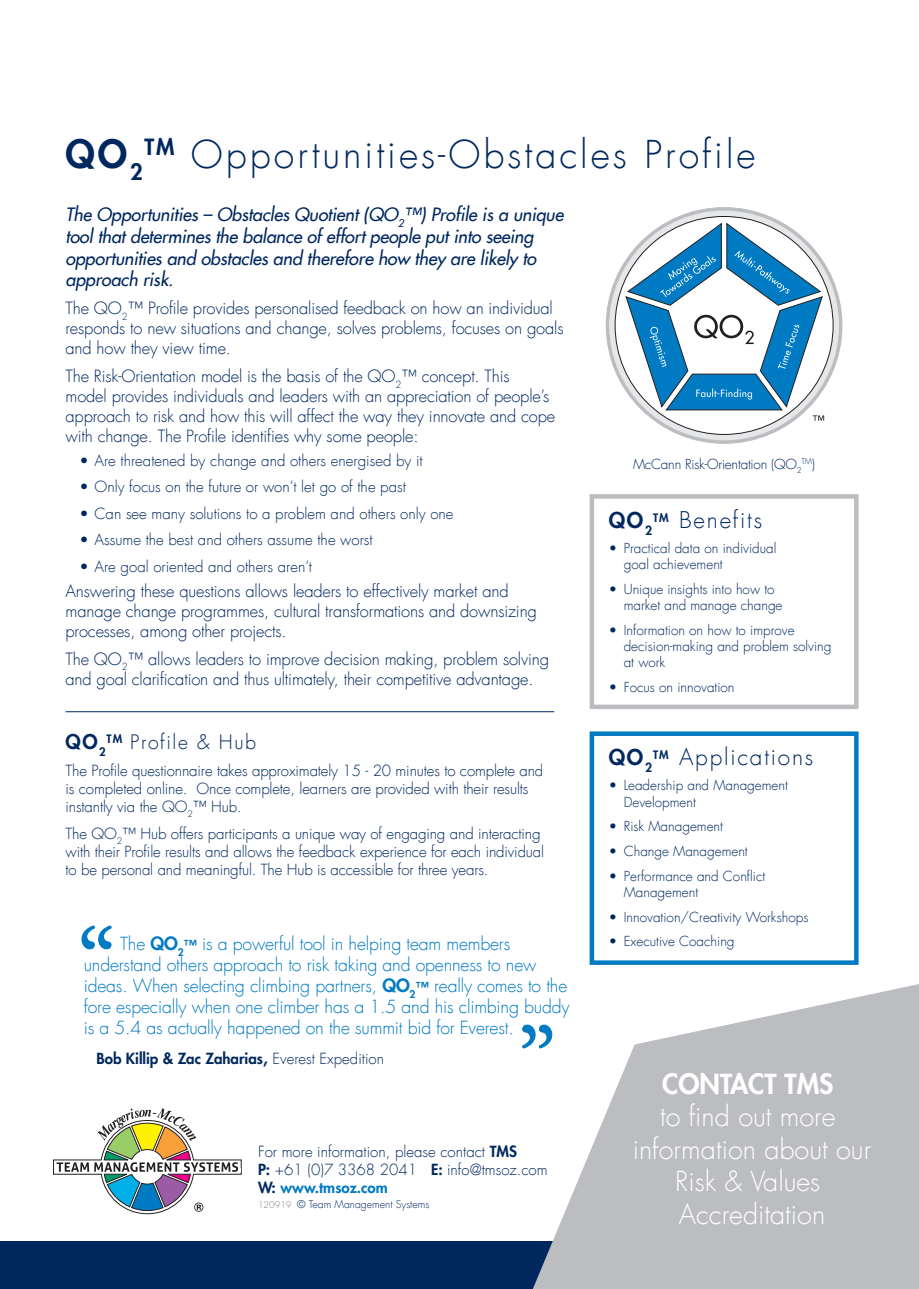
<style>
.page{position:relative;width:919px;height:1289px;background:#fff}
.page>*{position:absolute;margin:0;border:0;box-sizing:border-box;transform-origin:0 0}
.Intro_copy{font:300 37.5px "Futura LT";letter-spacing:.08em;color:#00285f}
.t1{font:300 27px/32.4px "Futura LT";color:#fff;text-align:center}
.Intro_copy-2{font:300 22.5px "Futura LT";letter-spacing:.08em;color:#00285f}
.Intro_copy-3{font:300 19.5px "Futura LT";letter-spacing:.08em;color:#00285f}
.BodyCopy{font:italic 18px/21.6px "Futura LT";letter-spacing:-.01em;color:#00285f}
.QUOTE{font:300 17.7px/21.1px "Futura LT";letter-spacing:-.01em;color:#007ac2}
.BodyCopy-2{font:300 16.5px/19.8px "Futura LT";letter-spacing:-.01em;color:#00285f}
.BodyCopy-3{font:300 15px/18px "Futura LT";letter-spacing:-.01em;color:#00285f}
.For_more_information{font:300 15px/18px "Futura LT";color:#00285f}
.t2{font:800 15px "Futura LT";color:#00285f}
.BodyCopy-4{font:300 13.5px/16.2px "Futura LT";color:#00285f}
.For_more_information-2{font:300 10.5px "Futura LT";color:#00285f}
.BodyCopy-5{font:300 7.8px "Futura LT";color:#00285f}
.s1{font-weight:800}
.s2{font-weight:800;font-size:13.5px}
.s3{font-size:16.5px}
.s4{font-weight:300}
.s5{font-weight:800;color:#007ac2}
.s6{font-size:9px;color:#867f7c}
.s7{font-size:13.5px}
.s8{font-weight:800;font-size:21px}
</style>
<div class="page">
<div style="left:0;top:1241px;width:918px;height:47px;background:#00285f"></div>
<svg style="left:53px;top:1108px;width:189px;height:106px"></svg>
<svg style="left:533px;top:984px;width:385px;height:304px;fill:#bcbdc0"></svg>
<svg style="left:606px;top:208px;width:235px;height:235px"></svg>
<svg style="left:609px;top:211px;width:229px;height:229px;background:#d5d5d7"></svg>
<div style="left:615px;top:216px;width:218px;height:218px;background:#fff;border-radius:50%"></div>
<svg style="left:624px;top:222px;width:200px;height:199px"></svg>
<div style="left:589px;top:731px;width:269px;height:233px;border:4px solid #007ac2"></div>
<div style="left:589px;top:494px;width:269px;height:215px;border:4px solid #bcbdc0"></div>
<svg style="left:81px;top:925px;width:31px;height:24px"></svg>
<svg style="left:522px;top:1024px;width:30px;height:25px"></svg>
<hr style="left:65px;top:711px;width:489px;height:1px;background:#00285f">
<p class="Intro_copy" style="left:65px;top:131px;width:691px"><span class="s1">QO</span><sub>2</sub><sup>TM</sup> Opportunities-Obstacles Profile</p>
<p class="BodyCopy" style="left:65px;top:204px;width:499px">The Opportunities – Obstacles Quotient (QO<sub>2</sub>™) Profile is a unique tool that determines the balance of effort people put into seeing opportunities and obstacles and therefore how they are likely to approach risk.</p>
<p class="BodyCopy-2" style="left:65px;top:299px;width:499px">The QO<sub>2</sub>™ Profile provides personalised feedback on how an individual responds to new situations and change, solves problems, focuses on goals and how they view time.</p>
<p class="BodyCopy-2" style="left:65px;top:367px;width:491px">The Risk-Orientation model is the basis of the QO<sub>2</sub>™ concept. This<br>model provides individuals and leaders with an appreciation of people’s approach to risk and how this will affect the way they innovate and cope with change. The Profile identifies why some people:</p>
<p class="BodyCopy-3" style="left:80px;top:452px;width:344px">• Are threatened by change and others energised by it</p>
<p class="BodyCopy-3" style="left:80px;top:478px;width:328px">• Only focus on the future or won’t let go of the past</p>
<p class="BodyCopy-3" style="left:80px;top:505px;width:375px">• Can see many solutions to a problem and others only one</p>
<p class="BodyCopy-3" style="left:80px;top:531px;width:294px">• Assume the best and others assume the worst</p>
<p class="BodyCopy-3" style="left:80px;top:558px;width:234px">• Are goal oriented and others aren’t</p>
<p class="BodyCopy-2" style="left:65px;top:581px;width:473px">Answering these questions allows leaders to effectively market and manage change programmes, cultural transformations and downsizing processes, among other projects.</p>
<p class="BodyCopy-2" style="left:65px;top:649px;width:485px">The QO<sub>2</sub>™ allows leaders to improve decision making, problem solving and goal clarification and thus ultimately, their competitive advantage.</p>
<p class="Intro_copy-3" style="left:65px;top:730px;width:192px"><span class="s1">QO</span><sub>2</sub><sup>TM</sup> Profile &amp; Hub</p>
<p class="BodyCopy-3" style="left:65px;top:762px;width:479px">The Profile questionnaire takes approximately 15 - 20 minutes to complete and is completed online. Once complete, learners are provided with their results instantly via the QO<sub>2</sub>™ Hub.</p>
<p class="BodyCopy-3" style="left:65px;top:824px;width:480px">The QO<sub>2</sub>™ Hub offers participants a unique way of engaging and interacting with their Profile results and allows the feedback experience for each individual to be personal and meaningful. The Hub is accessible for three years.</p>
<p class="QUOTE" style="left:84px;top:933px;width:487px;text-indent:36px">The <span class="s1">QO</span><sub>2</sub><span class="s2">™</span> is a powerful tool in helping team members understand others approach to risk taking and openness to new ideas. When selecting climbing partners, <span class="s1">QO</span><sub>2</sub><span class="s2">™</span> really comes to the fore especially when one climber has a 1.5 and his climbing buddy is a 5.4 as actually happened on the summit bid for Everest.</p>
<p class="t2" style="left:97px;top:1048px;width:289px">Bob Killip &amp; Zac Zaharias<span class="s3">,</span> <span class="s4">Everest Expedition</span></p>
<p class="For_more_information" style="left:258px;top:1142px;width:291px">For more information, please contact <span class="s1">TMS<br>P:</span> +61 (0)7 3368 2041 <span class="s1">E:</span> info@tmsoz.com<br><span class="s1">W:</span> <span class="s5">www.tmsoz.com</span></p>
<p class="For_more_information-2" style="left:258px;top:1197px;width:173px"><span class="s6">120919</span> © Team Management Systems</p>
<p class="BodyCopy-4" style="left:633px;top:456px;width:170px">McCann Risk-Orientation (QO<sub>2</sub></p>
<p class="BodyCopy-5" style="left:801px;top:457px;width:15px">TM<span class="s7">)</span></p>
<p class="Intro_copy-2" style="left:608px;top:506px;width:155px"><span class="s8">QO</span><sub>2</sub><sup>TM</sup> Benefits</p>
<p class="BodyCopy-4" style="left:623px;top:540px;width:154px;text-indent:-15px">• Practical data on individual goal achievement</p>
<p class="BodyCopy-4" style="left:623px;top:581px;width:160px;text-indent:-15px">• Unique insights into how to market and manage change</p>
<p class="BodyCopy-4" style="left:623px;top:622px;width:209px;text-indent:-15px">• Information on how to improve decision-making and problem solving at work</p>
<p class="BodyCopy-4" style="left:608px;top:679px;width:127px">• Focus on innovation</p>
<p class="Intro_copy-2" style="left:608px;top:743px;width:206px"><span class="s8">QO</span><sub>2</sub><sup>TM</sup> Applications</p>
<p class="BodyCopy-4" style="left:623px;top:777px;width:166px;text-indent:-15px">• Leadership and Management<br>Development</p>
<p class="BodyCopy-4" style="left:608px;top:818px;width:116px">• Risk Management</p>
<p class="BodyCopy-4" style="left:608px;top:843px;width:140px">• Change Management</p>
<p class="BodyCopy-4" style="left:623px;top:868px;width:143px;text-indent:-15px">• Performance and Conflict<br>Management</p>
<p class="BodyCopy-4" style="left:608px;top:909px;width:201px">• Innovation/Creativity Workshops</p>
<p class="BodyCopy-4" style="left:608px;top:933px;width:127px">• Executive Coaching</p>
<p class="t1" style="left:632px;top:1068px;width:240px"><span class="s1">CONTACT TMS<br></span>to find out more information about our<br>Risk &amp; Values<br>Accreditation</p>
</div>
